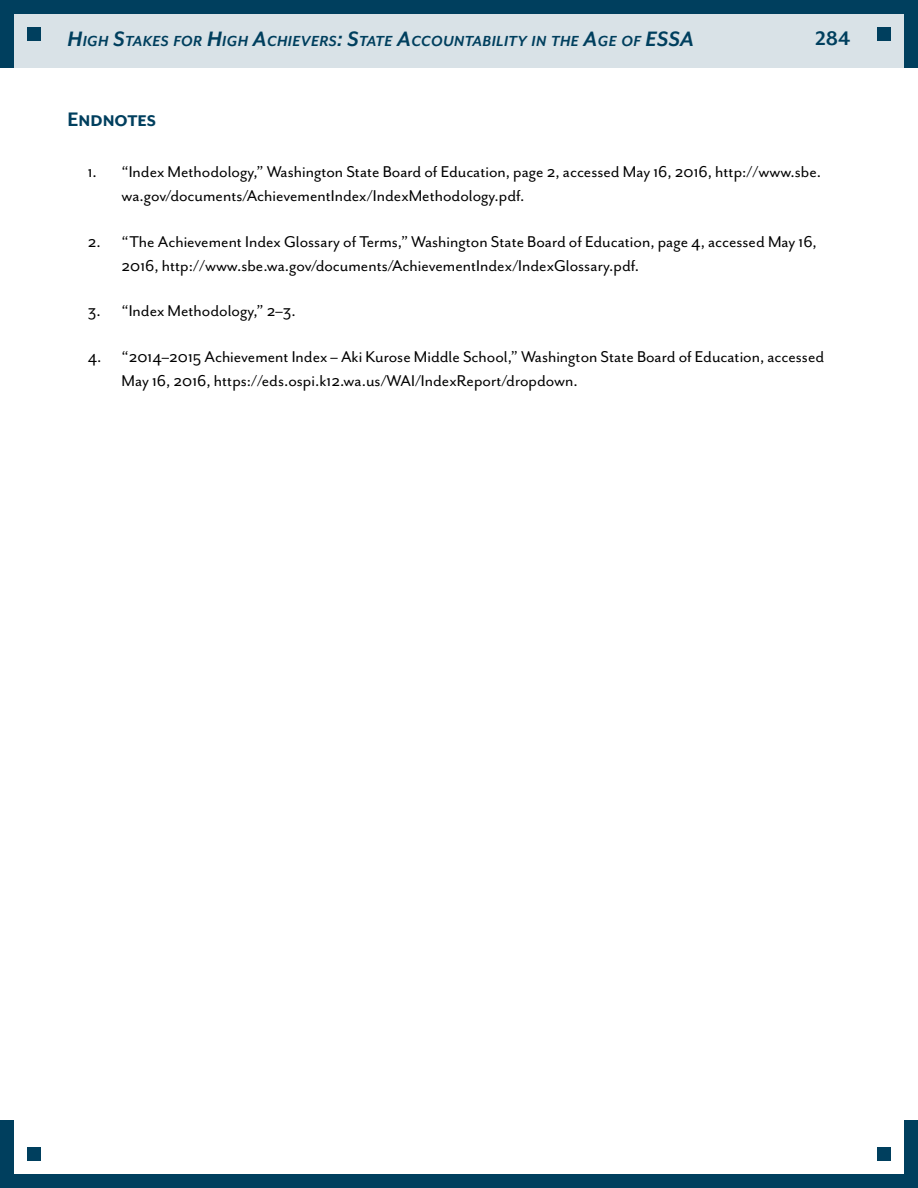
<style>
.page{position:relative;width:918px;height:1188px;background:#fff}
.page>*{position:absolute;margin:0;border:0;box-sizing:border-box;transform-origin:0 0}
.t1{font:700 22.5px "Mr Eaves XL Mod OT";color:#003f5e}
.t2{font:18px/24px "Mr Eaves San OT";color:#000}
.t3{font:italic 700 16.8px "Mr Eaves XL Mod OT";letter-spacing:.03em;color:#003f5e}
.s1{font-size:24px}
</style>
<div class="page">
<div style="left:0;top:0;width:918px;height:68px;background:#d9e2e7"></div>
<div style="left:0;top:0;width:918px;height:14px;background:#003f5e"></div>
<div style="left:0;top:0;width:14px;height:68px;background:#003f5e"></div>
<div style="left:904px;top:0;width:14px;height:68px;background:#003f5e"></div>
<div style="left:0;top:1174px;width:918px;height:14px;background:#003f5e"></div>
<div style="left:0;top:1120px;width:14px;height:68px;background:#003f5e"></div>
<div style="left:904px;top:1120px;width:14px;height:68px;background:#003f5e"></div>
<div style="left:27px;top:1148px;width:13px;height:13px;background:#003f5e"></div>
<div style="left:27px;top:27px;width:13px;height:13px;background:#003f5e"></div>
<div style="left:878px;top:27px;width:13px;height:13px;background:#003f5e"></div>
<div style="left:878px;top:1148px;width:13px;height:13px;background:#003f5e"></div>
<p class="t3" style="left:68px;top:33px;width:628px"><span class="s1">H</span>IGH <span class="s1">S</span>TAKES FOR <span class="s1">H</span>IGH <span class="s1">A</span>CHIEVERS<span class="s1">: S</span>TATE <span class="s1">A</span>CCOUNTABILITY IN THE <span class="s1">A</span>GE OF <span class="s1">ESSA</span></p>
<p class="t1" style="left:816px;top:27px;width:36px">284</p>
<p class="t1" style="left:68px;top:108px;width:90px">Endnotes</p>
<p class="t2" style="left:122px;top:160px;width:701px;text-indent:-34px">1. “Index Methodology,” Washington State Board of Education, page 2, accessed May 16, 2016, http://www.sbe. wa.gov/documents/AchievementIndex/IndexMethodology.pdf.</p>
<p class="t2" style="left:122px;top:230px;width:697px;text-indent:-34px">2. “The Achievement Index Glossary of Terms,” Washington State Board of Education, page 4, accessed May 16,<br>2016, http://www.sbe.wa.gov/documents/AchievementIndex/IndexGlossary.pdf.</p>
<p class="t2" style="left:88px;top:299px;width:210px">3. “Index Methodology,” 2–3.</p>
<p class="t2" style="left:122px;top:345px;width:704px;text-indent:-34px">4. “2014–2015 Achievement Index – Aki Kurose Middle School,” Washington State Board of Education, accessed<br>May 16, 2016, https://eds.ospi.k12.wa.us/WAI/IndexReport/dropdown.</p>
</div>
